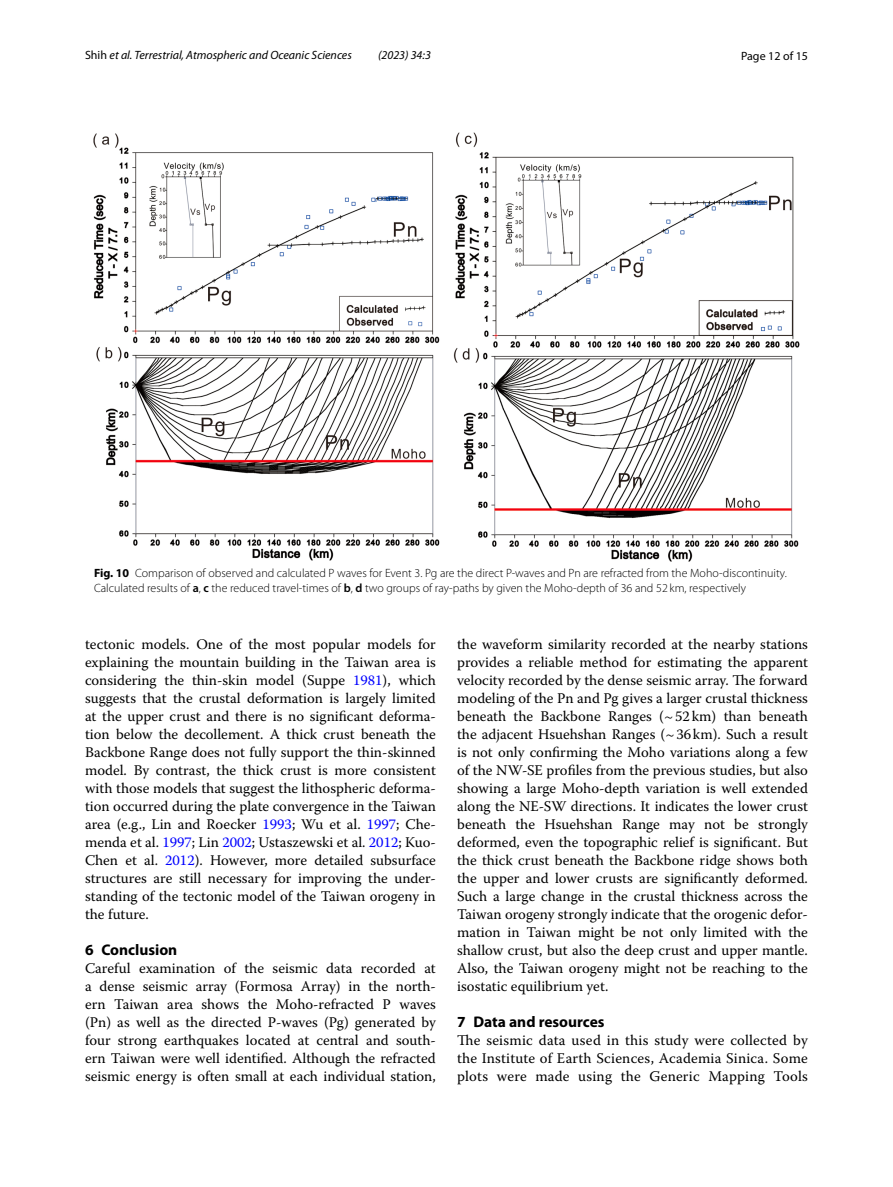
<style>
.page{position:relative;width:893px;height:1187px;background:#fff}
.page>*{position:absolute;margin:0;border:0;box-sizing:border-box;transform-origin:0 0}
.t1{font:700 15.45px "Myriad Pro";color:#000}
.t2{font:14.7px/18px "Warnock Pro";color:#000;text-align:justify}
.t3{font:300 12px/15px "Myriad Pro";color:#000}
.t4{font:italic 12px "Myriad Pro";color:#000}
.t5{font:12px "Myriad Pro";color:#000}
.s1{font-style:normal}
.s2{font-weight:700}
.s3{font-weight:600}
.s4{color:#00f}
</style>
<div class="page">
<img style="left:94px;top:133px;width:705px;height:428px">
<p class="t4" style="left:85px;top:48px;width:268px"><span class="s1">Shih</span> et al. Terrestrial, Atmospheric and Oceanic Sciences</p>
<p class="t4" style="left:378px;top:48px;width:54px">(2023) 34:3</p>
<p class="t5" style="left:741px;top:48px;width:68px">Page 12 of 15</p>
<p class="t3" style="left:94px;top:565px;width:694px"><span class="s2">Fig. 10</span> Comparison of observed and calculated P waves for Event 3. Pg are the direct P-waves and Pn are refracted from the Moho-discontinuity.<br>Calculated results of <span class="s3">a</span>, <span class="s3">c</span> the reduced travel-times of <span class="s3">b</span>, <span class="s3">d</span> two groups of ray-paths by given the Moho-depth of 36 and 52 km, respectively</p>
<p class="t2" style="left:85px;top:635px;width:352px">tectonic models. One of the most popular models for explaining the mountain building in the Taiwan area is considering the thin-skin model (Suppe <span class="s4">1981</span>), which suggests that the crustal deformation is largely limited at the upper crust and there is no significant deforma&shy;tion below the decollement. A thick crust beneath the Backbone Range does not fully support the thin-skinned model. By contrast, the thick crust is more consistent with those models that suggest the lithospheric deforma&shy;tion occurred during the plate convergence in the Taiwan area (e.g., Lin and Roecker <span class="s4">1993</span>; Wu et al. <span class="s4">1997</span>; Che&shy;menda et al. <span class="s4">1997</span>; Lin <span class="s4">2002</span>; Ustaszewski et al. <span class="s4">2012</span>; Kuo-Chen et al. <span class="s4">2012</span>). However, more detailed subsurface structures are still necessary for improving the under&shy;standing of the tectonic model of the Taiwan orogeny in the future.</p>
<p class="t1" style="left:85px;top:939px;width:94px">6 Conclusion</p>
<p class="t2" style="left:85px;top:959px;width:352px">Careful examination of the seismic data recorded at a dense seismic array (Formosa Array) in the north&shy;ern Taiwan area shows the Moho-refracted P waves (Pn) as well as the directed P-waves (Pg) generated by four strong earthquakes located at central and south&shy;ern Taiwan were well identified. Although the refracted seismic energy is often small at each individual station,</p>
<p class="t2" style="left:457px;top:635px;width:352px">the waveform similarity recorded at the nearby stations provides a reliable method for estimating the apparent velocity recorded by the dense seismic array. The forward modeling of the Pn and Pg gives a larger crustal thickness beneath the Backbone Ranges (~52km) than beneath the adjacent Hsuehshan Ranges (~36km). Such a result is not only confirming the Moho variations along a few of the NW-SE profiles from the previous studies, but also showing a large Moho-depth variation is well extended along the NE-SW directions. It indicates the lower crust beneath the Hsuehshan Range may not be strongly deformed, even the topographic relief is significant. But the thick crust beneath the Backbone ridge shows both the upper and lower crusts are significantly deformed.<br>Such a large change in the crustal thickness across the Taiwan orogeny strongly indicate that the orogenic defor&shy;mation in Taiwan might be not only limited with the shallow crust, but also the deep crust and upper mantle.<br>Also, the Taiwan orogeny might not be reaching to the isostatic equilibrium yet.</p>
<p class="t1" style="left:457px;top:1011px;width:149px">7 Data and resources</p>
<p class="t2" style="left:457px;top:1031px;width:352px">The seismic data used in this study were collected by the Institute of Earth Sciences, Academia Sinica. Some plots were made using the Generic Mapping Tools</p>
</div>
